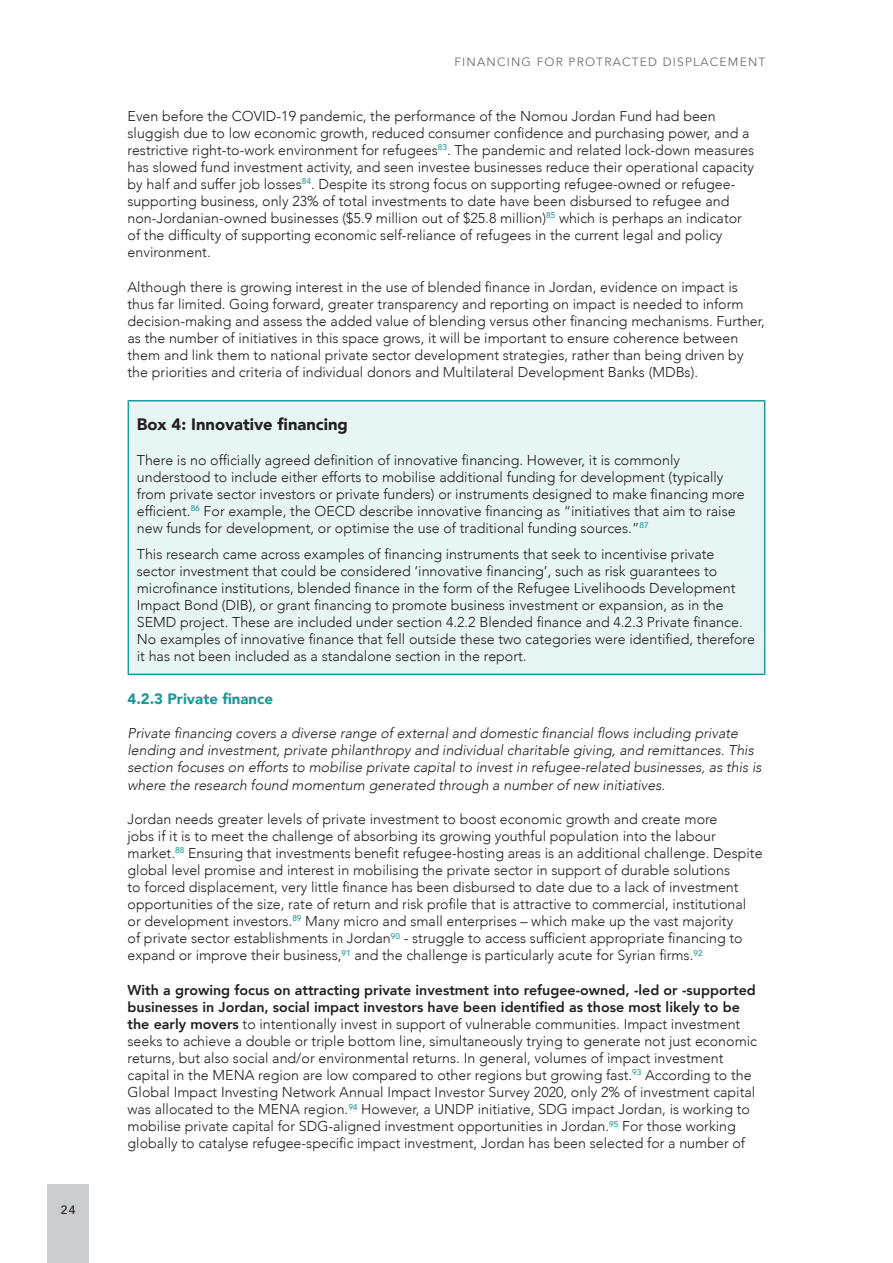
<style>
.page{position:relative;width:893px;height:1263px;background:#fff}
.page>*{position:absolute;margin:0;border:0;box-sizing:border-box;transform-origin:0 0}
.t1{font:900 16.5px "Avenir";color:#231f20}
.t2{font:900 15px "Avenir";color:#1e9999}
.t3{font:300 14.25px/17.1px "Avenir";color:#231f20}
.t4{font:italic 300 14.25px/17.1px "Avenir";color:#231f20}
.t5{font:12px "Avenir";letter-spacing:.1em;color:#6c6d70}
.t6{font:500 12px "Avenir";color:#231f20}
.s1{font-weight:800}
</style>
<div class="page">
<div style="left:47px;top:1185px;width:42px;height:78px;background:#cbccce"></div>
<div style="left:128px;top:401px;width:637px;height:273px;background:#e7f5f5"></div>
<hr style="left:128px;top:400px;width:637px;height:1px;background:#1e9999">
<hr style="left:128px;top:401px;width:1px;height:273px;background:#1e9999">
<hr style="left:764px;top:401px;width:1px;height:273px;background:#1e9999">
<hr style="left:128px;top:674px;width:637px;height:1px;background:#1e9999">
<p class="t6" style="left:61px;top:1199px;width:16px">24</p>
<p class="t5" style="left:454px;top:55px;width:313px">FINANCING FOR PROTRACTED DISPLACEMENT</p>
<p class="t3" style="left:128px;top:107px;width:628px">Even before the COVID-19 pandemic, the performance of the Nomou Jordan Fund had been sluggish due to low economic growth, reduced consumer confidence and purchasing power, and a restrictive right-to-work environment for refugees<sup>83</sup>. The pandemic and related lock-down measures has slowed fund investment activity, and seen investee businesses reduce their operational capacity by half and suffer job losses<sup>84</sup>. Despite its strong focus on supporting refugee-owned or refugee&shy;supporting business, only 23% of total investments to date have been disbursed to refugee and non-Jordanian-owned businesses ($5.9 million out of $25.8 million)<sup>85</sup> which is perhaps an indicator of the difficulty of supporting economic self-reliance of refugees in the current legal and policy environment.</p>
<p class="t3" style="left:128px;top:278px;width:639px">Although there is growing interest in the use of blended finance in Jordan, evidence on impact is thus far limited. Going forward, greater transparency and reporting on impact is needed to inform decision-making and assess the added value of blending versus other financing mechanisms. Further, as the number of initiatives in this space grows, it will be important to ensure coherence between them and link them to national private sector development strategies, rather than being driven by the priorities and criteria of individual donors and Multilateral Development Banks (MDBs).</p>
<p class="t1" style="left:137px;top:410px;width:213px">Box 4: Innovative financing</p>
<p class="t3" style="left:137px;top:451px;width:610px">There is no officially agreed definition of innovative financing. However, it is commonly understood to include either efforts to mobilise additional funding for development (typically from private sector investors or private funders) or instruments designed to make financing more efficient.<sup>86</sup> For example, the OECD describe innovative financing as “initiatives that aim to raise new funds for development, or optimise the use of traditional funding sources.”<sup>87</sup></p>
<p class="t3" style="left:137px;top:545px;width:620px">This research came across examples of financing instruments that seek to incentivise private sector investment that could be considered ‘innovative financing’, such as risk guarantees to microfinance institutions, blended finance in the form of the Refugee Livelihoods Development Impact Bond (DIB), or grant financing to promote business investment or expansion, as in the SEMD project. These are included under section 4.2.2 Blended finance and 4.2.3 Private finance.<br>No examples of innovative finance that fell outside these two categories were identified, therefore it has not been included as a standalone section in the report.</p>
<p class="t2" style="left:128px;top:686px;width:147px">4.2.3 Private finance</p>
<p class="t4" style="left:128px;top:725px;width:635px">Private financing covers a diverse range of external and domestic financial flows including private lending and investment, private philanthropy and individual charitable giving, and remittances. This section focuses on efforts to mobilise private capital to invest in refugee-related businesses, as this is where the research found momentum generated through a number of new initiatives.</p>
<p class="t3" style="left:128px;top:810px;width:636px">Jordan needs greater levels of private investment to boost economic growth and create more<br>jobs if it is to meet the challenge of absorbing its growing youthful population into the labour market.<sup>88</sup> Ensuring that investments benefit refugee-hosting areas is an additional challenge. Despite global level promise and interest in mobilising the private sector in support of durable solutions<br>to forced displacement, very little finance has been disbursed to date due to a lack of investment opportunities of the size, rate of return and risk profile that is attractive to commercial, institutional or development investors.<sup>89</sup> Many micro and small enterprises – which make up the vast majority<br>of private sector establishments in Jordan<sup>90</sup> - struggle to access sufficient appropriate financing to expand or improve their business,<sup>91</sup> and the challenge is particularly acute for Syrian firms.<sup>92</sup></p>
<p class="t3" style="left:128px;top:981px;width:631px"><span class="s1">With a growing focus on attracting private investment into refugee-owned, -led or -supported businesses in Jordan, social impact investors have been identified as those most likely to be the early movers</span> to intentionally invest in support of vulnerable communities. Impact investment seeks to achieve a double or triple bottom line, simultaneously trying to generate not just economic returns, but also social and/or environmental returns. In general, volumes of impact investment capital in the MENA region are low compared to other regions but growing fast.<sup>93</sup> According to the Global Impact Investing Network Annual Impact Investor Survey 2020, only 2% of investment capital was allocated to the MENA region.<sup>94</sup> However, a UNDP initiative, SDG impact Jordan, is working to mobilise private capital for SDG-aligned investment opportunities in Jordan.<sup>95</sup> For those working globally to catalyse refugee-specific impact investment, Jordan has been selected for a number of</p>
</div>
